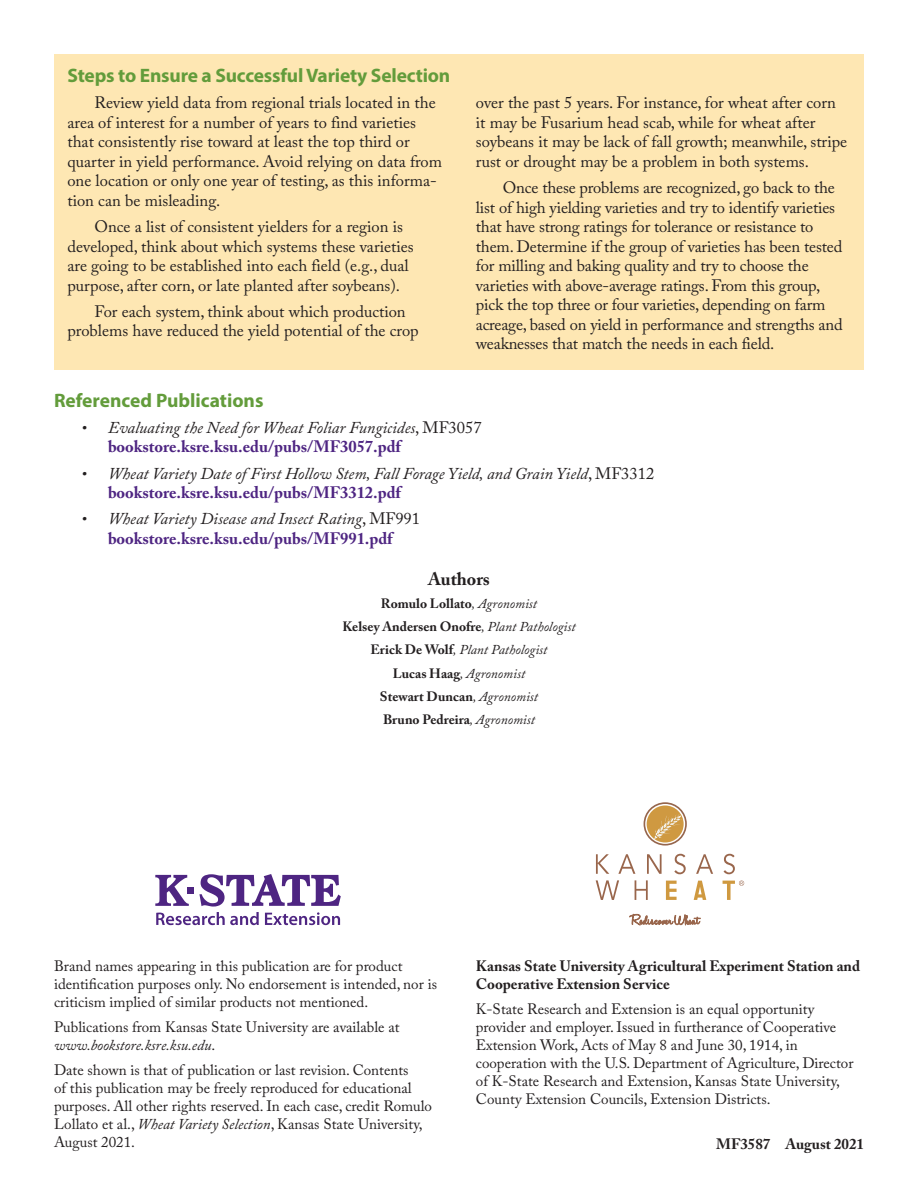
<style>
.page{position:relative;width:918px;height:1188px;background:#fff}
.page>*{position:absolute;margin:0;border:0;box-sizing:border-box;transform-origin:0 0}
.t1{font:700 19.5px "Myriad Pro";letter-spacing:-.01em;color:#639c3b}
.Author{font:700 18px "Adobe Caslon Pro";color:#231f20}
.Body{font:16.5px/19.5px "Adobe Caslon Pro";color:#231f20}
.Body-2{font:italic 16.5px/19.5px "Adobe Caslon Pro";color:#231f20}
.Body-3{font:700 16.5px/19.5px "Adobe Caslon Pro";color:#4e2582;text-align:center}
.t2{font:15px/18px "Adobe Caslon Pro";color:#231f20}
.t3{font:700 15px/18px "Adobe Caslon Pro";color:#231f20}
.Author-2{font:700 13.5px "Adobe Caslon Pro";color:#231f20}
.Author-3{font:italic 13.5px "Adobe Caslon Pro";color:#231f20}
.s1{font-style:normal}
.s2{font-weight:700;font-style:normal;color:#4e2582}
.s3{font-weight:400;font-style:italic;color:#231f20}
.s4{font-weight:400;color:#231f20}
.s5{font-weight:400;font-style:italic}
.s6{font-weight:700;font-style:normal}
.s7{font-style:italic}
</style>
<div class="page">
<svg style="left:155px;top:874px;width:186px;height:51px"></svg>
<svg style="left:666px;top:881px;width:11px;height:19px"></svg>
<svg style="left:694px;top:881px;width:12px;height:19px"></svg>
<svg style="left:596px;top:880px;width:23px;height:20px"></svg>
<svg style="left:635px;top:880px;width:13px;height:20px"></svg>
<svg style="left:596px;top:854px;width:13px;height:20px"></svg>
<svg style="left:618px;top:854px;width:17px;height:20px"></svg>
<svg style="left:647px;top:854px;width:15px;height:20px"></svg>
<svg style="left:674px;top:854px;width:12px;height:20px"></svg>
<svg style="left:696px;top:854px;width:17px;height:20px"></svg>
<svg style="left:724px;top:854px;width:11px;height:20px"></svg>
<svg style="left:644px;top:802px;width:43px;height:44px"></svg>
<svg style="left:629px;top:914px;width:72px;height:11px"></svg>
<svg style="left:723px;top:881px;width:21px;height:19px"></svg>
<div style="left:54px;top:54px;width:810px;height:316px;background:#fee7b3"></div>
<h2 class="t1" style="left:68px;top:63px;width:384px">Steps to Ensure a Successful Variety Selection</h2>
<p class="Body" style="left:68px;top:93px;width:376px;text-indent:27px">Review yield data from regional trials located in the area of interest for a number of years to find varieties that consistently rise toward at least the top third or quarter in yield performance. Avoid relying on data from one location or only one year of testing, as this informa&shy;tion can be misleading.</p>
<p class="Body" style="left:68px;top:217px;width:348px;text-indent:27px">Once a list of consistent yielders for a region is developed, think about which systems these varieties are going to be established into each field (e.g., dual purpose, after corn, or late planted after soybeans).</p>
<p class="Body" style="left:68px;top:301px;width:353px;text-indent:27px">For each system, think about which production problems have reduced the yield potential of the crop</p>
<p class="Body" style="left:476px;top:93px;width:373px">over the past 5 years. For instance, for wheat after corn it may be Fusarium head scab, while for wheat after soybeans it may be lack of fall growth; meanwhile, stripe rust or drought may be a problem in both systems.</p>
<p class="Body" style="left:476px;top:178px;width:368px;text-indent:27px">Once these problems are recognized, go back to the list of high yielding varieties and try to identify varieties that have strong ratings for tolerance or resistance to them. Determine if the group of varieties has been tested for milling and baking quality and try to choose the varieties with above-average ratings. From this group, pick the top three or four varieties, depending on farm acreage, based on yield in performance and strengths and weaknesses that match the needs in each field.</p>
<h2 class="t1" style="left:54px;top:387px;width:211px">Referenced Publications</h2>
<p class="Body-2" style="left:108px;top:417px;width:375px;text-indent:-27px">• Evaluating the Need for Wheat Foliar Fungicides<span class="s1">, MF3057 </span><span class="s2">bookstore.ksre.ksu.edu/pubs/MF3057.pdf</span></p>
<p class="Body-2" style="left:108px;top:463px;width:548px;text-indent:-27px">• Wheat Variety Date of First Hollow Stem, Fall Forage Yield, and Grain Yield<span class="s1">, MF3312 </span><span class="s2">bookstore.ksre.ksu.edu/pubs/MF3312.pdf</span></p>
<p class="Body-3" style="left:81px;top:509px;width:341px"><span class="s3">• Wheat Variety Disease and Insect Rating</span><span class="s4">, MF991 </span>bookstore.ksre.ksu.edu/pubs/MF991.pdf</p>
<p class="Author" style="left:428px;top:568px;width:63px">Authors</p>
<p class="Author-2" style="left:381px;top:595px;width:158px">Romulo Lollato<span class="s5">, Agronomist</span></p>
<p class="Author-2" style="left:342px;top:618px;width:235px">Kelsey Andersen Onofre<span class="s5">, Plant Pathologist</span></p>
<p class="Author-3" style="left:371px;top:642px;width:178px"><span class="s6">Erick De Wolf</span>, Plant Pathologist</p>
<p class="Author-3" style="left:393px;top:665px;width:134px"><span class="s6">Lucas Haag</span>, Agronomist</p>
<p class="Author-2" style="left:380px;top:688px;width:160px">Stewart Duncan<span class="s5">, Agronomist</span></p>
<p class="Author-2" style="left:383px;top:711px;width:153px">Bruno Pedreira<span class="s5">, Agronomist</span></p>
<p class="t2" style="left:54px;top:957px;width:385px">Brand names appearing in this publication are for product identification purposes only. No endorsement is intended, nor is criticism implied of similar products not mentioned.</p>
<p class="t2" style="left:54px;top:1018px;width:347px">Publications from Kansas State University are available at <span class="s7">www.bookstore.ksre.ksu.edu</span>.</p>
<p class="t2" style="left:54px;top:1061px;width:380px">Date shown is that of publication or last revision. Contents<br>of this publication may be freely reproduced for educational purposes. All other rights reserved. In each case, credit Romulo Lollato et al., <span class="s7">Wheat Variety Selection</span>, Kansas State University, August 2021.</p>
<p class="t3" style="left:476px;top:957px;width:386px">Kansas State University Agricultural Experiment Station and<br>Cooperative Extension Service</p>
<p class="t2" style="left:476px;top:1000px;width:379px">K-State Research and Extension is an equal opportunity provider and employer. Issued in furtherance of Cooperative Extension Work, Acts of May 8 and June 30, 1914, in cooperation with the U.S. Department of Agriculture, Director of K-State Research and Extension, Kansas State University, County Extension Councils, Extension Districts.</p>
<p class="t3" style="left:716px;top:1135px;width:149px">MF3587 August 2021</p>
</div>
